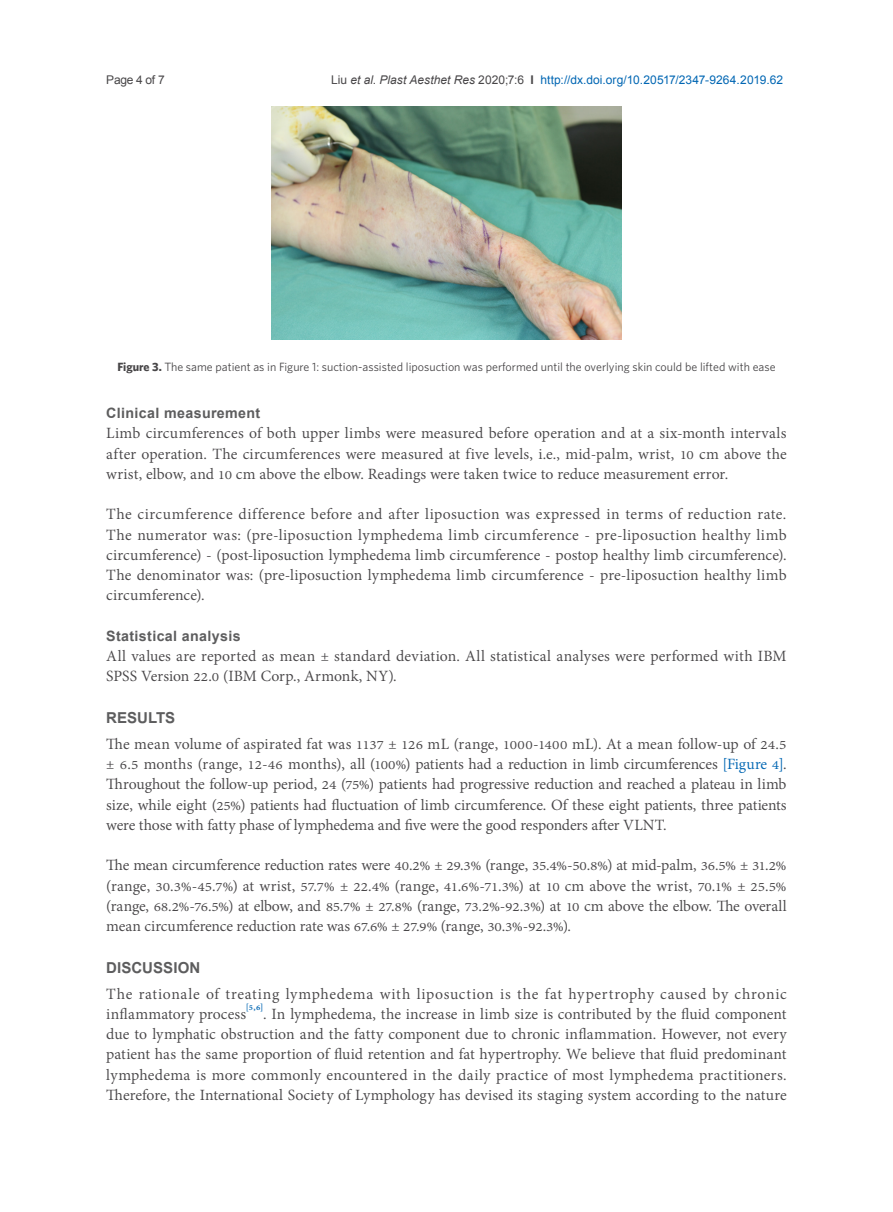
<style>
.page{position:relative;width:893px;height:1212px;background:#fff}
.page>*{position:absolute;margin:0;border:0;box-sizing:border-box;transform-origin:0 0}
.正文{font:700 21px "Utsaah";color:#5d5d5e}
.正文-2{font:19.2px/20.2px "Adobe Thai";color:#484648;text-align:justify}
.正文-3{font:700 14.25px "Arial";letter-spacing:.025em;color:#5d5d5e}
.t1{font:12px "Whitney";color:#484648}
.t2{font:12px "Arial";letter-spacing:.01em;color:#0166b3}
.t3{font:12px "Arial";letter-spacing:-.025em;color:#484648}
.s1{color:#484648}
.s2{font-style:italic;color:#484648}
.s3{font-weight:700;color:#484648}
.s4{font-weight:700}
.s5{color:#0166b3}
</style>
<div class="page">
<img style="left:271px;top:106px;width:350px;height:234px">
<p class="t3" style="left:106px;top:72px;width:60px">Page 4 of 7</p>
<p class="t2" style="left:331px;top:72px;width:454px"><span class="s1">Liu</span> <span class="s2">et al</span><span class="s1">.</span> <span class="s2">Plast Aesthet Res</span> <span class="s1">2020;7:6</span> <span class="s3">I</span> http://dx.doi.org/10.20517/2347-9264.2019.62</p>
<p class="t1" style="left:117px;top:360px;width:660px"><span class="s4">Figure 3.</span> The same patient as in Figure 1: suction-assisted liposuction was performed until the overlying skin could be lifted with ease</p>
<p class="正文-3" style="left:106px;top:403px;width:156px">Clinical measurement</p>
<p class="正文-2" style="left:106px;top:421px;width:682px">Limb circumferences of both upper limbs were measured before operation and at a six-month intervals after operation. The circumferences were measured at five levels, i.e., mid-palm, wrist, 10 cm above the wrist, elbow, and 10 cm above the elbow. Readings were taken twice to reduce measurement error.</p>
<p class="正文-2" style="left:106px;top:502px;width:682px">The circumference difference before and after liposuction was expressed in terms of reduction rate.<br>The numerator was: (pre-liposuction lymphedema limb circumference - pre-liposuction healthy limb circumference) - (post-liposuction lymphedema limb circumference - postop healthy limb circumference).<br>The denominator was: (pre-liposuction lymphedema limb circumference - pre-liposuction healthy limb circumference).</p>
<p class="正文-3" style="left:106px;top:626px;width:136px">Statistical analysis</p>
<p class="正文-2" style="left:106px;top:644px;width:682px">All values are reported as mean ± standard deviation. All statistical analyses were performed with IBM<br>SPSS Version 22.0 (IBM Corp., Armonk, NY).</p>
<p class="正文" style="left:106px;top:707px;width:71px">RESULTS</p>
<p class="正文-2" style="left:106px;top:732px;width:682px">The mean volume of aspirated fat was 1137 ± 126 mL (range, 1000-1400 mL). At a mean follow-up of 24.5 ± 6.5 months (range, 12-46 months), all (100%) patients had a reduction in limb circumferences <span class="s5">[Figure 4]</span>.<br>Throughout the follow-up period, 24 (75%) patients had progressive reduction and reached a plateau in limb size, while eight (25%) patients had fluctuation of limb circumference. Of these eight patients, three patients were those with fatty phase of lymphedema and five were the good responders after VLNT.</p>
<p class="正文-2" style="left:106px;top:853px;width:682px">The mean circumference reduction rates were 40.2% ± 29.3% (range, 35.4%-50.8%) at mid-palm, 36.5% ± 31.2% (range, 30.3%-45.7%) at wrist, 57.7% ± 22.4% (range, 41.6%-71.3%) at 10 cm above the wrist, 70.1% ± 25.5% (range, 68.2%-76.5%) at elbow, and 85.7% ± 27.8% (range, 73.2%-92.3%) at 10 cm above the elbow. The overall mean circumference reduction rate was 67.6% ± 27.9% (range, 30.3%-92.3%).</p>
<p class="正文" style="left:106px;top:957px;width:96px">DISCUSSION</p>
<p class="正文-2" style="left:106px;top:982px;width:682px">The rationale of treating lymphedema with liposuction is the fat hypertrophy caused by chronic inflammatory process<sup>[5,6]</sup>. In lymphedema, the increase in limb size is contributed by the fluid component due to lymphatic obstruction and the fatty component due to chronic inflammation. However, not every patient has the same proportion of fluid retention and fat hypertrophy. We believe that fluid predominant lymphedema is more commonly encountered in the daily practice of most lymphedema practitioners.<br>Therefore, the International Society of Lymphology has devised its staging system according to the nature</p>
</div>
